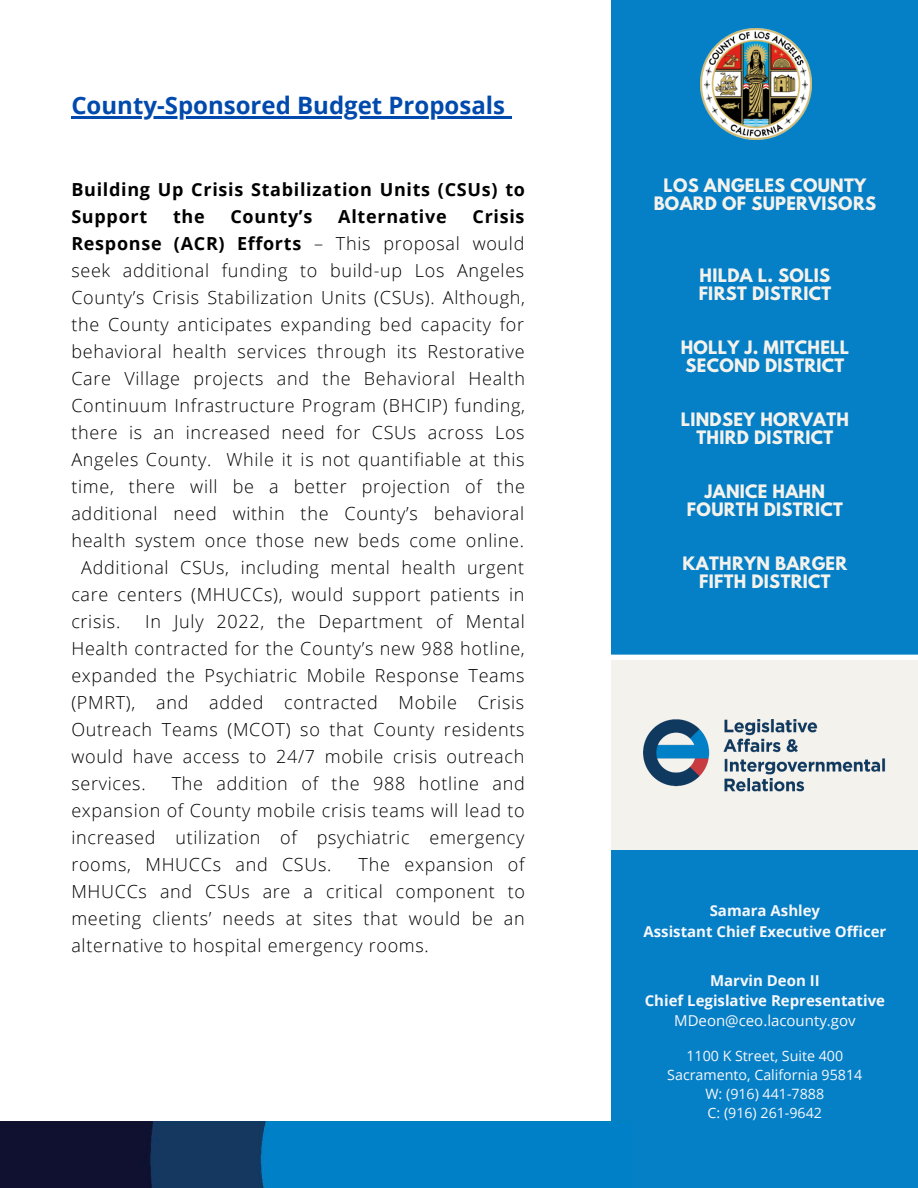
<style>
.page{position:relative;width:918px;height:1188px;background:#fff}
.page>*{position:absolute;margin:0;border:0;box-sizing:border-box;transform-origin:0 0}
.t1{font:700 24px "Open Sans";color:#004aad}
.t2{font:300 18px/27px "Open Sans";letter-spacing:.04em;color:#000;text-align:justify}
.t3{font:700 18px/27px "Open Sans";letter-spacing:.04em;color:#000}
.t4{font:700 16.35px/18px "League Spartan";letter-spacing:.02em;color:#f4f2ec;text-align:center}
.t5{font:700 15px/20px "Open Sans";color:#f7f8fd;text-align:center}
.t6{font:15px "Open Sans";color:#f7f8fd}
.t7{font:14.25px/19px "Open Sans";color:#f7f8fd;text-align:center}
.s1{font-weight:300}
</style>
<div class="page">
<div style="left:611px;top:0;width:307px;height:1188px;background:#057fc5"></div>
<div style="left:576px;top:655px;width:342px;height:5px;background:#fff"></div>
<img style="left:700px;top:28px;width:111px;height:112px">
<div style="left:611px;top:660px;width:307px;height:190px;background:#f4f2ec"></div>
<img style="left:643px;top:720px;width:243px;height:72px">
<hr style="left:71px;top:116px;width:434px;height:3px;background:#004aad">
<svg style="left:505px;top:116px;width:6px;height:3px"></svg>
<img style="left:0;top:1122px;width:611px;height:66px">
<h1 class="t1" style="left:71px;top:89px;width:435px">County-Sponsored Budget Proposals</h1>
<p class="t3" style="left:71px;top:175px;width:455px">Building Up Crisis Stabilization Units (CSUs) to<br>Support</p>
<p class="t3" style="left:173px;top:202px;width:33px">the</p>
<p class="t3" style="left:230px;top:202px;width:84px">County’s</p>
<p class="t3" style="left:338px;top:202px;width:110px">Alternative</p>
<p class="t3" style="left:473px;top:202px;width:54px">Crisis</p>
<p class="t3" style="left:71px;top:229px;width:455px">Response (ACR) Efforts <span class="s1">– This proposal would</span></p>
<p class="t2" style="left:71px;top:256px;width:455px">seek additional funding to build-up Los Angeles</p>
<p class="t2" style="left:71px;top:283px;width:455px">County’s Crisis Stabilization Units (CSUs). Although,</p>
<p class="t2" style="left:71px;top:310px;width:454px">the County anticipates expanding bed capacity for</p>
<p class="t2" style="left:71px;top:337px;width:455px">behavioral health services through its Restorative</p>
<p class="t2" style="left:71px;top:364px;width:455px">Care Village projects and the Behavioral Health</p>
<p class="t2" style="left:71px;top:391px;width:455px">Continuum Infrastructure Program (BHCIP) funding,</p>
<p class="t2" style="left:71px;top:418px;width:455px">there is an increased need for CSUs across Los</p>
<p class="t2" style="left:71px;top:445px;width:455px">Angeles County. While it is not quantifiable at this</p>
<p class="t2" style="left:71px;top:472px;width:455px">time, there will be a better projection of the</p>
<p class="t2" style="left:71px;top:499px;width:454px">additional need within the County’s behavioral</p>
<p class="t2" style="left:71px;top:526px;width:454px">health system once those new beds come online.</p>
<p class="t2" style="left:81px;top:553px;width:445px">Additional CSUs, including mental health urgent</p>
<p class="t2" style="left:71px;top:580px;width:455px">care centers (MHUCCs), would support patients in</p>
<p class="t2" style="left:71px;top:607px;width:50px">crisis.</p>
<p class="t2" style="left:71px;top:607px;width:455px;text-indent:74px">In July 2022, the Department of Mental Health contracted for the County’s new 988 hotline, expanded the Psychiatric Mobile Response Teams (PMRT), and added contracted Mobile Crisis Outreach Teams (MCOT) so that County residents would have access to 24/7 mobile crisis outreach services.</p>
<p class="t2" style="left:71px;top:769px;width:455px;text-indent:100px">The addition of the 988 hotline and expansion of County mobile crisis teams will lead to increased utilization of psychiatric emergency rooms, MHUCCs and CSUs.</p>
<p class="t2" style="left:71px;top:850px;width:455px;text-indent:287px">The expansion of MHUCCs and CSUs are a critical component to meeting clients’ needs at sites that would be an alternative to hospital emergency rooms.</p>
<p class="t4" style="left:654px;top:178px;width:224px">LOS ANGELES COUNTY<br>BOARD OF SUPERVISORS</p>
<p class="t4" style="left:699px;top:268px;width:134px;text-align:left">HILDA L. SOLIS<br>FIRST DISTRICT</p>
<p class="t4" style="left:681px;top:340px;width:170px;text-align:left">HOLLY J. MITCHELL<br>SECOND DISTRICT</p>
<p class="t4" style="left:681px;top:412px;width:170px">LINDSEY HORVATH<br>THIRD DISTRICT</p>
<p class="t4" style="left:687px;top:484px;width:157px">JANICE HAHN<br>FOURTH DISTRICT</p>
<p class="t4" style="left:683px;top:556px;width:166px">KATHRYN BARGER<br>FIFTH DISTRICT</p>
<p class="t5" style="left:643px;top:901px;width:245px">Samara Ashley<br>Assistant Chief Executive Officer</p>
<p class="t5" style="left:645px;top:970px;width:242px">Marvin Deon II<br>Chief Legislative Representative</p>
<p class="t6" style="left:674px;top:1010px;width:183px">MDeon@ceo.lacounty.gov</p>
<p class="t7" style="left:667px;top:1046px;width:196px">1100 K Street, Suite 400<br>Sacramento, California 95814<br>W: (916) 441-7888<br>C: (916) 261-9642</p>
</div>
